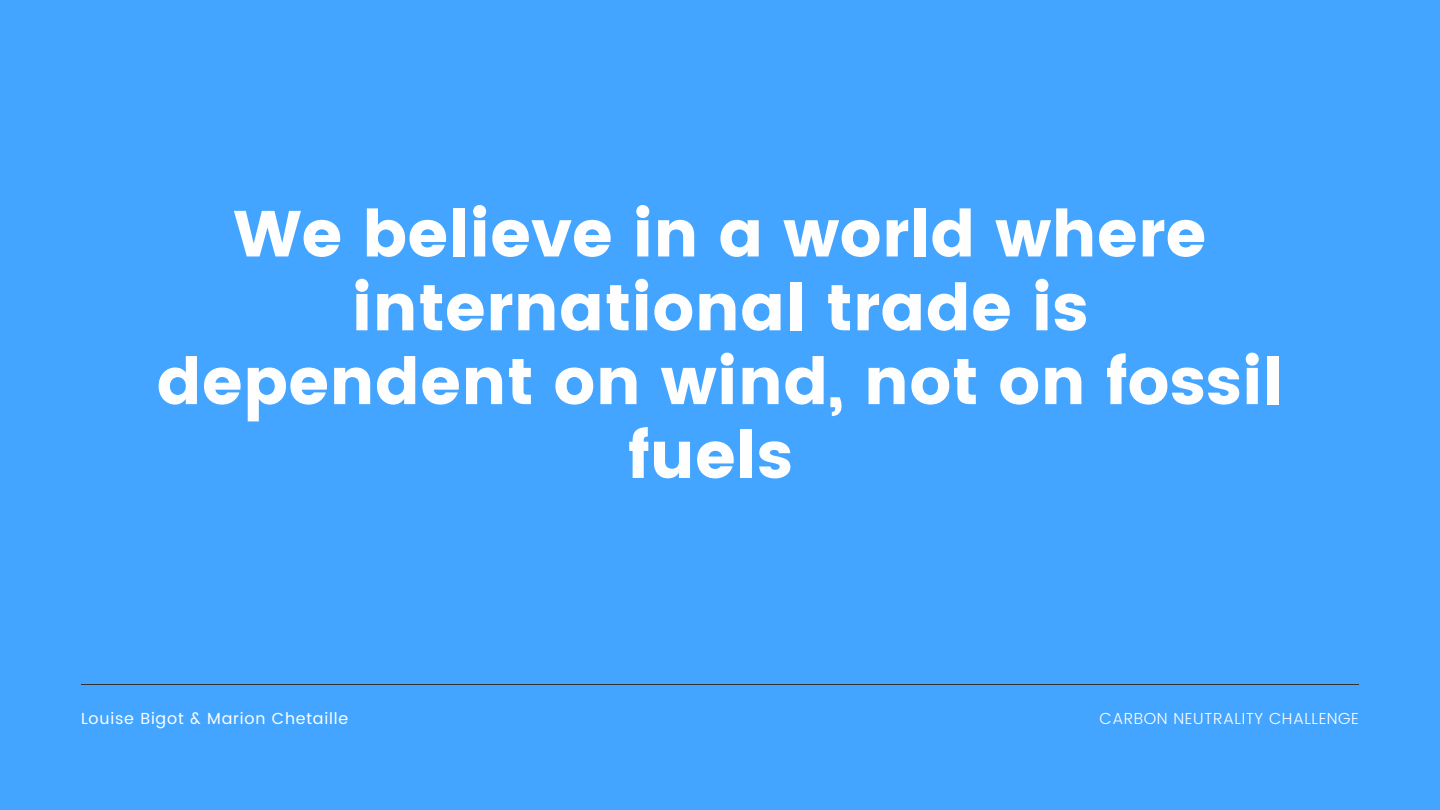
<style>
.page{position:relative;width:1440px;height:810px;background:#43a5ff}
.page>*{position:absolute;margin:0;border:0;box-sizing:border-box;transform-origin:0 0}
.t1{font:65px/73.8px "Poppins";color:#fffefe;text-align:center}
.t2{font:16px "Poppins";letter-spacing:.05em;color:#fffefe}
.t3{font:300 16px "Poppins";letter-spacing:.03em;color:#fffefe}
</style>
<div class="page">
<hr style="left:81px;top:684px;width:1278px;height:1px;background:#323232">
<p class="t1" style="left:156px;top:197px;width:1129px">We believe in a world where international trade is dependent on wind, not on fossil fuels</p>
<p class="t2" style="left:81px;top:709px;width:269px">Louise Bigot &amp; Marion Chetaille</p>
<p class="t3" style="left:1099px;top:709px;width:261px">CARBON NEUTRALITY CHALLENGE</p>
</div>
